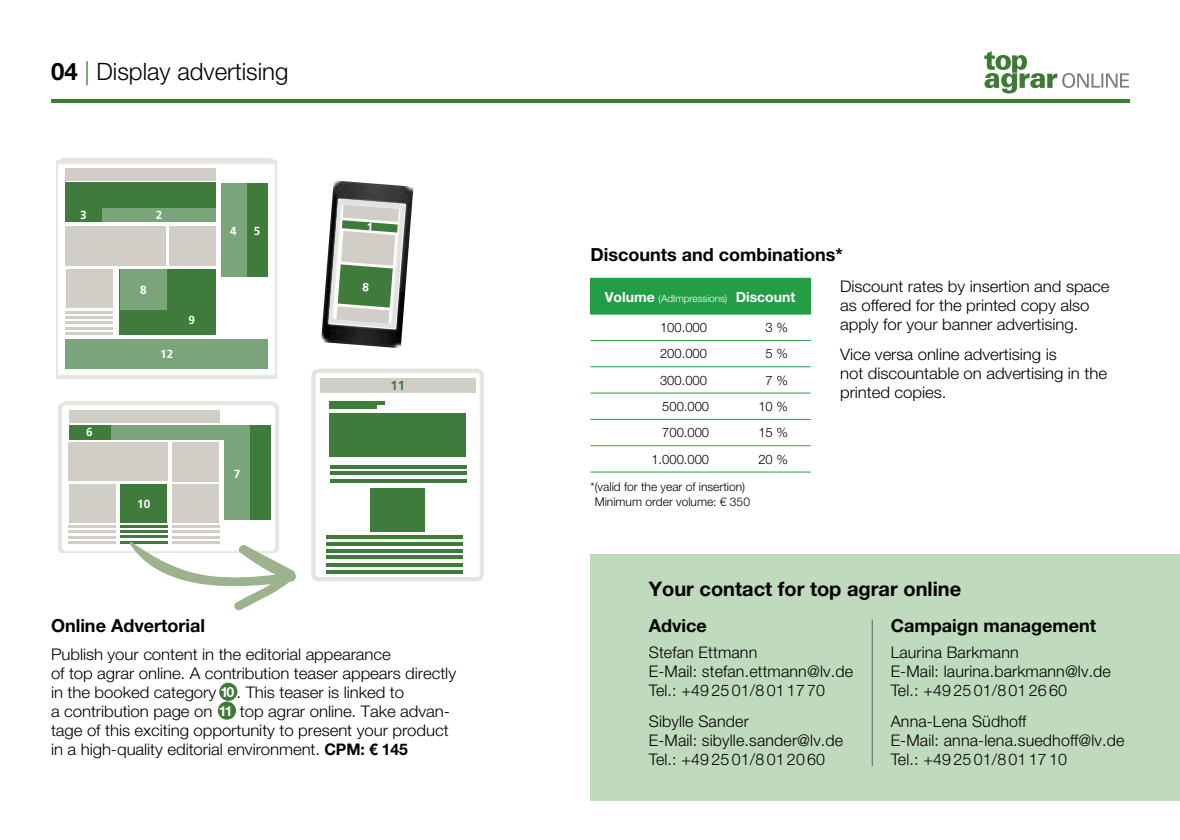
<style>
.page{position:relative;width:1180px;height:840px;background:#fff}
.page>*{position:absolute;margin:0;border:0;box-sizing:border-box;transform-origin:0 0}
.t1{font:300 24px "Helvetica Neue LT Pro";color:#000}
.t2{font:700 20px "Helvetica Neue LT Pro";color:#000}
.t3{font:700 18px "Helvetica Neue LT Pro";color:#000}
.t4{font:300 16px/19px "Helvetica Neue LT Pro";letter-spacing:-.005em;color:#000;scale:1.05 1}
.t5{font:300 16px/19.2px "Helvetica Neue LT Pro";letter-spacing:-.005em;color:#000}
.t6{font:700 14px/18.8px "Helvetica Neue LT Pro";color:#fff}
.t7{font:300 13px "Helvetica Neue LT Pro";color:#000}
.t8{font:700 13px "Frutiger LT Pro";color:#3f7b3a}
.t9{font:300 12px/15px "Helvetica Neue LT Pro";color:#000;text-align:center}
.t10{font:700 11.8px "Frutiger LT Pro";color:#fff}
.t11{font:700 11.6px "Frutiger LT Pro";color:#fff}
.t12{font:300 10px "Helvetica Neue LT Pro";color:#fff}
.s1{font-weight:700}
.s2{color:#3e7936}
.s3{font-weight:700;font-size:14px}
</style>
<div class="page">
<hr style="left:51px;top:99px;width:1078px;height:4px;background:#3e7936">
<svg style="left:984px;top:51px;width:144px;height:42px"></svg>
<img style="left:57px;top:159px;width:219px;height:219px">
<div style="left:169px;top:226px;width:47px;height:39px;background:#d1cdc7"></div>
<div style="left:66px;top:269px;width:46px;height:39px;background:#d1cdc7"></div>
<hr style="left:65px;top:310px;width:47px;height:3px;background:#d1cdc7">
<hr style="left:65px;top:326px;width:47px;height:3px;background:#d1cdc7">
<hr style="left:65px;top:321px;width:47px;height:2px;background:#d1cdc7">
<hr style="left:65px;top:315px;width:47px;height:3px;background:#d1cdc7">
<hr style="left:65px;top:331px;width:47px;height:3px;background:#d1cdc7">
<div style="left:221px;top:183px;width:47px;height:93px;background:#3f7b3a"></div>
<div style="left:65px;top:226px;width:101px;height:39px;background:#d1cdc7"></div>
<div style="left:221px;top:183px;width:25px;height:93px;background:#7aa57b"></div>
<div style="left:120px;top:269px;width:96px;height:65px;background:#3f7b3a"></div>
<div style="left:66px;top:183px;width:150px;height:39px;background:#3f7b3a"></div>
<div style="left:66px;top:339px;width:202px;height:29px;background:#7aa57b"></div>
<div style="left:102px;top:208px;width:114px;height:14px;background:#7aa57b"></div>
<div style="left:120px;top:269px;width:47px;height:41px;background:#7aa57b"></div>
<div style="left:66px;top:168px;width:150px;height:12px;background:#d1cdc7"></div>
<img style="left:58px;top:401px;width:220px;height:151px">
<div style="left:224px;top:425px;width:47px;height:94px;background:#3f7b3a"></div>
<div style="left:172px;top:442px;width:47px;height:39px;background:#d1cdc7"></div>
<div style="left:69px;top:442px;width:99px;height:39px;background:#d1cdc7"></div>
<div style="left:172px;top:484px;width:47px;height:38px;background:#d1cdc7"></div>
<hr style="left:172px;top:525px;width:47px;height:3px;background:#d1cdc7">
<hr style="left:172px;top:535px;width:47px;height:3px;background:#d1cdc7">
<hr style="left:172px;top:530px;width:47px;height:3px;background:#d1cdc7">
<div style="left:69px;top:484px;width:46px;height:38px;background:#d1cdc7"></div>
<hr style="left:68px;top:525px;width:47px;height:3px;background:#d1cdc7">
<hr style="left:68px;top:541px;width:47px;height:3px;background:#d1cdc7">
<hr style="left:68px;top:535px;width:47px;height:3px;background:#d1cdc7">
<hr style="left:68px;top:530px;width:47px;height:3px;background:#d1cdc7">
<div style="left:120px;top:483px;width:47px;height:39px;background:#3f7b3a"></div>
<hr style="left:120px;top:525px;width:47px;height:2px;background:#3f7b3a">
<hr style="left:120px;top:540px;width:47px;height:3px;background:#3f7b3a">
<hr style="left:120px;top:535px;width:47px;height:3px;background:#3f7b3a">
<hr style="left:120px;top:530px;width:47px;height:2px;background:#3f7b3a">
<div style="left:69px;top:425px;width:155px;height:14px;background:#3f7b3a"></div>
<div style="left:224px;top:425px;width:26px;height:94px;background:#7aa57b"></div>
<div style="left:110px;top:425px;width:114px;height:14px;background:#7aa57b"></div>
<div style="left:69px;top:410px;width:150px;height:13px;background:#d1cdc7"></div>
<img style="left:321px;top:180px;width:92px;height:168px">
<img style="left:311px;top:368px;width:173px;height:213px">
<hr style="left:329px;top:405px;width:47px;height:3px;background:#3f7b3a">
<hr style="left:326px;top:542px;width:136px;height:3px;background:#3f7b3a">
<hr style="left:330px;top:465px;width:136px;height:3px;background:#3f7b3a">
<hr style="left:330px;top:479px;width:136px;height:3px;background:#3f7b3a">
<hr style="left:330px;top:471px;width:136px;height:3px;background:#3f7b3a">
<hr style="left:326px;top:535px;width:136px;height:3px;background:#3f7b3a">
<hr style="left:326px;top:549px;width:136px;height:3px;background:#3f7b3a">
<hr style="left:326px;top:570px;width:136px;height:3px;background:#3f7b3a">
<hr style="left:326px;top:555px;width:136px;height:3px;background:#3f7b3a">
<hr style="left:326px;top:563px;width:136px;height:3px;background:#3f7b3a">
<hr style="left:329px;top:401px;width:56px;height:3px;background:#3f7b3a">
<div style="left:329px;top:413px;width:137px;height:43px;background:#3f7b3a"></div>
<div style="left:370px;top:487px;width:55px;height:44px;background:#3f7b3a"></div>
<div style="left:321px;top:378px;width:155px;height:14px;background:#d1cdc7"></div>
<div style="left:219px;top:682px;width:18px;height:18px;background:#3e7936;border-radius:50%"></div>
<div style="left:218px;top:701px;width:18px;height:18px;background:#3e7936;border-radius:50%"></div>
<div style="left:590px;top:278px;width:220px;height:36px;background:#239e46"></div>
<hr style="left:590px;top:340px;width:220px;height:1px;background:#239e46">
<hr style="left:590px;top:366px;width:220px;height:1px;background:#239e46">
<hr style="left:590px;top:392px;width:220px;height:1px;background:#239e46">
<hr style="left:590px;top:419px;width:220px;height:1px;background:#239e46">
<hr style="left:590px;top:445px;width:220px;height:1px;background:#239e46">
<hr style="left:590px;top:471px;width:220px;height:1px;background:#239e46">
<svg style="left:129px;top:541px;width:167px;height:70px"></svg>
<div style="left:590px;top:553px;width:589px;height:246px;background:#c0dabd"></div>
<hr style="left:871px;top:619px;width:1px;height:146px;background:#636363">
<svg style="left:328px;top:199px;width:78px;height:130px;background:#a0ad9b"></svg>
<h1 class="t1" style="left:51px;top:56px;width:239px"><span class="s1">04</span> <span class="s2">|</span> Display advertising</h1>
<p class="t11" style="left:80px;top:208px;width:8px">3</p>
<p class="t10" style="left:86px;top:425px;width:8px">6</p>
<p class="t11" style="left:156px;top:208px;width:8px">2</p>
<p class="t11" style="left:140px;top:283px;width:8px">8</p>
<p class="t11" style="left:160px;top:347px;width:15px">12</p>
<p class="t11" style="left:188px;top:313px;width:8px">9</p>
<p class="t11" style="left:230px;top:224px;width:8px">4</p>
<p class="t11" style="left:254px;top:224px;width:8px">5</p>
<p class="t10" style="left:137px;top:496px;width:15px">10</p>
<p class="t10" style="left:234px;top:466px;width:8px">7</p>
<p class="t8" style="left:390px;top:378px;width:16px">11</p>
<p class="t3" style="left:51px;top:613px;width:155px">Online Advertorial</p>
<p class="t4" style="left:51px;top:643px;width:387px">Publish your content in the editorial appearance<br>of top agrar online. A contribution teaser appears directly in the booked category</p>
<p class="t4" style="left:236px;top:681px;width:161px">. This teaser is linked to</p>
<p class="t6" style="left:219px;top:681px;width:17px">10<br>11</p>
<p class="t4" style="left:51px;top:700px;width:381px;text-align:justify;text-indent:189px">top agrar online. Take advan&shy;tage of this exciting opportunity to present your product in a high-quality editorial environment. <span class="s1">CPM: € 145</span></p>
<p class="t4" style="left:51px;top:700px;width:155px">a contribution page on</p>
<p class="t3" style="left:590px;top:243px;width:254px">Discounts and combinations*</p>
<p class="t12" style="left:604px;top:292px;width:192px"><span class="s3">Volume</span> (AdImpressions) <span class="s3">Discount</span></p>
<p class="t7" style="left:660px;top:319px;width:48px">100.000</p>
<p class="t7" style="left:765px;top:319px;width:24px">3 %</p>
<p class="t7" style="left:660px;top:345px;width:48px">200.000</p>
<p class="t7" style="left:765px;top:345px;width:24px">5 %</p>
<p class="t7" style="left:660px;top:372px;width:48px">300.000</p>
<p class="t7" style="left:765px;top:372px;width:24px">7 %</p>
<p class="t7" style="left:662px;top:398px;width:48px">500.000</p>
<p class="t7" style="left:758px;top:398px;width:31px">10 %</p>
<p class="t7" style="left:662px;top:424px;width:48px">700.000</p>
<p class="t7" style="left:758px;top:424px;width:31px">15 %</p>
<p class="t7" style="left:651px;top:450px;width:59px">1.000.000</p>
<p class="t7" style="left:758px;top:450px;width:31px">20 %</p>
<p class="t9" style="left:590px;top:478px;width:161px">*(valid for the year of insertion)<br>Minimum order volume: € 350</p>
<p class="t4" style="left:840px;top:276px;width:258px">Discount rates by insertion and space as offered for the printed copy also apply for your banner advertising.</p>
<p class="t4" style="left:840px;top:344px;width:256px">Vice versa online advertising is<br>not discountable on advertising in the printed copies.</p>
<p class="t2" style="left:648px;top:576px;width:314px">Your contact for top agrar online</p>
<p class="t3" style="left:648px;top:614px;width:59px">Advice</p>
<p class="t3" style="left:890px;top:614px;width:207px">Campaign management</p>
<p class="t5" style="left:890px;top:642px;width:222px">Laurina Barkmann<br>E-Mail: laurina.barkmann@lv.de<br>Tel.: +49 25 01/8 01 26 60</p>
<p class="t5" style="left:890px;top:711px;width:235px">Anna-Lena Südhoff<br>E-Mail: anna-lena.suedhoff@lv.de<br>Tel.: +49 25 01/8 01 17 10</p>
<p class="t5" style="left:648px;top:642px;width:206px">Stefan Ettmann<br>E-Mail: stefan.ettmann@lv.de<br>Tel.: +49 25 01/8 01 17 70</p>
<p class="t5" style="left:648px;top:711px;width:196px">Sibylle Sander<br>E-Mail: sibylle.sander@lv.de<br>Tel.: +49 25 01/8 01 20 60</p>
</div>
